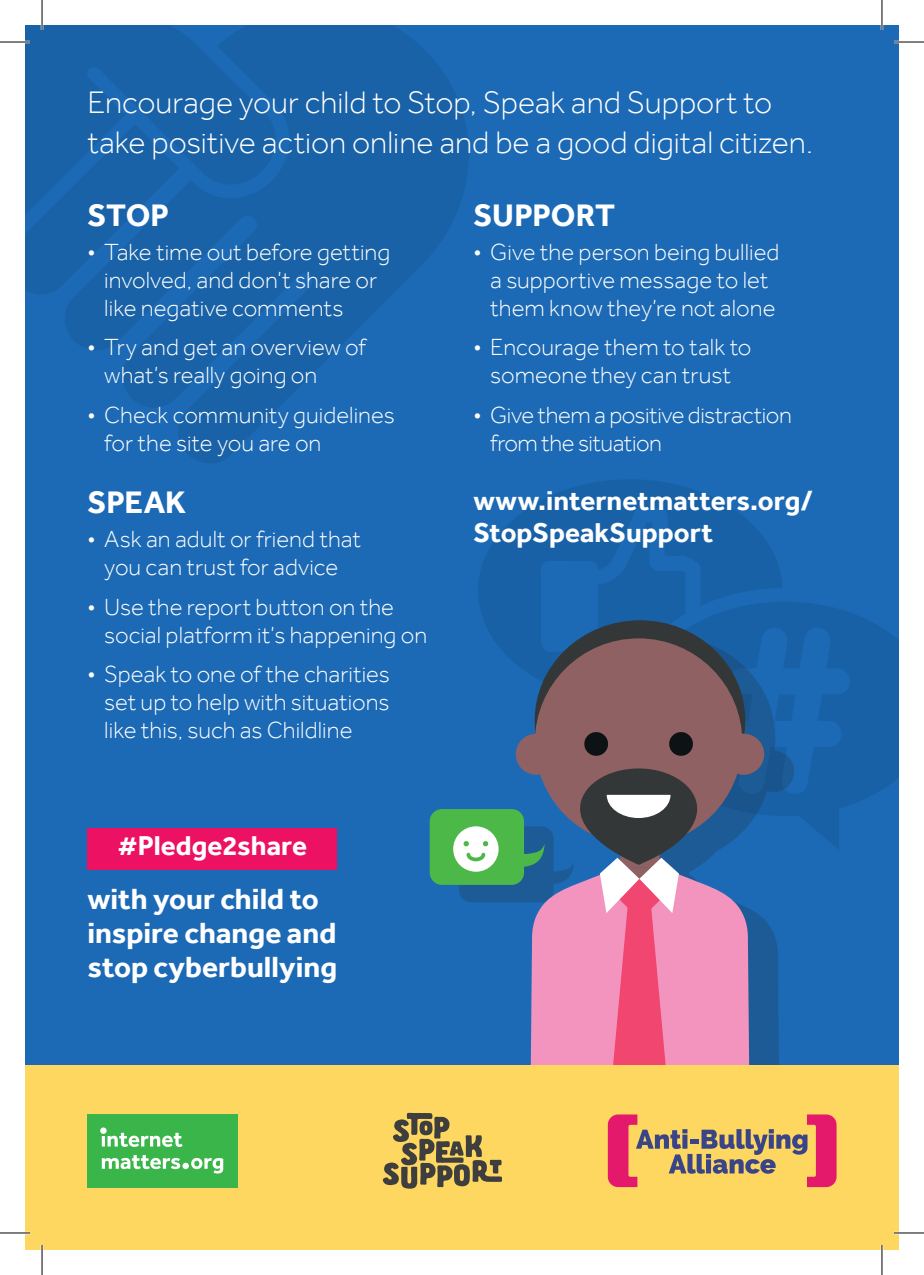
<style>
.page{position:relative;width:924px;height:1275px;background:#fff}
.page>*{position:absolute;margin:0;border:0;box-sizing:border-box;transform-origin:0 0}
.t1{font:300 32px/40px "Effra";color:#fff}
.t2{font:700 32px "Effra";letter-spacing:-.005em;color:#fff}
.t3{font:700 30px/34px "Effra";color:#fff}
.t4{font:700 28px/32px "Effra";color:#fff}
.t5{font:300 24px/28px "Effra";color:#fff}
.t6{font:300 24px/28px "Effra";letter-spacing:-.02em;color:#fff}
</style>
<div class="page">
<div style="left:25px;top:25px;width:873px;height:1050px;background:#1c6ab5"></div>
<svg style="left:25px;top:266px;width:39px;height:28px"></svg>
<svg style="left:25px;top:25px;width:39px;height:241px;fill:#1962a7"></svg>
<svg style="left:64px;top:25px;width:404px;height:438px;fill:#1962a7"></svg>
<svg style="left:782px;top:602px;width:116px;height:247px;fill:#1961a7"></svg>
<svg style="left:793px;top:694px;width:2px;height:27px"></svg>
<svg style="left:478px;top:479px;width:304px;height:158px;fill:#1961a7"></svg>
<svg style="left:597px;top:522px;width:89px;height:108px"></svg>
<div style="left:459px;top:637px;width:334px;height:482px;background:#231f20;opacity:.2"></div>
<div style="left:534px;top:620px;width:211px;height:201px;background:#343737;border-radius:50%"></div>
<div style="left:534px;top:638px;width:208px;height:207px;background:#906163;border-radius:50%"></div>
<svg style="left:530px;top:869px;width:219px;height:196px;background:#d28dbc"></svg>
<svg style="left:584px;top:732px;width:24px;height:24px"></svg>
<svg style="left:669px;top:732px;width:24px;height:24px"></svg>
<div style="left:515px;top:733px;width:41px;height:41px;background:#906163;border-radius:50%"></div>
<div style="left:722px;top:733px;width:41px;height:41px;background:#906163;border-radius:50%"></div>
<svg style="left:579px;top:768px;width:117px;height:297px;background:#ba7795"></svg>
<svg style="left:429px;top:809px;width:115px;height:76px;background:#62b476"></svg>
<div style="left:87px;top:828px;width:250px;height:41px;background:#ec1163"></div>
<div style="left:25px;top:1065px;width:873px;height:185px;background:#fed761"></div>
<div style="left:87px;top:1113px;width:151px;height:74px;background:#3ab54a"></div>
<svg style="left:100px;top:1127px;width:123px;height:46px"></svg>
<svg style="left:382px;top:1112px;width:120px;height:76px"></svg>
<svg style="left:607px;top:1114px;width:229px;height:73px"></svg>
<hr style="left:0;top:41px;width:30px;height:2px;background:#fff">
<hr style="left:893px;top:41px;width:30px;height:2px;background:#fff">
<hr style="left:0;top:1231px;width:30px;height:3px;background:#fff">
<hr style="left:893px;top:1231px;width:30px;height:3px;background:#fff">
<hr style="left:41px;top:0;width:2px;height:30px;background:#fff">
<hr style="left:41px;top:1245px;width:2px;height:30px;background:#fff">
<hr style="left:880px;top:0;width:2px;height:30px;background:#fff">
<hr style="left:880px;top:1245px;width:2px;height:30px;background:#fff">
<hr style="left:0;top:42px;width:30px;height:1px;background:#000">
<hr style="left:893px;top:42px;width:30px;height:1px;background:#000">
<hr style="left:0;top:1232px;width:30px;height:1px;background:#000">
<hr style="left:893px;top:1232px;width:30px;height:1px;background:#000">
<hr style="left:42px;top:0;width:1px;height:30px;background:#000">
<hr style="left:42px;top:1245px;width:1px;height:30px;background:#000">
<hr style="left:881px;top:0;width:1px;height:30px;background:#000">
<hr style="left:881px;top:1245px;width:1px;height:30px;background:#000">
<h1 class="t1" style="left:87px;top:82px;width:726px">Encourage your child to Stop, Speak and Support to take positive action online and be a good digital citizen.</h1>
<h1 class="t2" style="left:87px;top:196px;width:83px">STOP</h1>
<p class="t5" style="left:104px;top:238px;width:287px;text-indent:-17px">• Take time out before getting involved, and don’t share or like negative comments</p>
<p class="t5" style="left:104px;top:333px;width:263px;text-indent:-17px">• Try and get an overview of what’s really going on</p>
<p class="t5" style="left:104px;top:401px;width:292px;text-indent:-17px">• Check community guidelines for the site you are on</p>
<h1 class="t2" style="left:87px;top:483px;width:100px">SPEAK</h1>
<p class="t5" style="left:87px;top:525px;width:275px;text-align:center">• Ask an adult or friend that you can trust for advice</p>
<p class="t5" style="left:104px;top:592px;width:324px;text-indent:-17px">• Use the report button on the social platform it’s happening on</p>
<p class="t5" style="left:104px;top:660px;width:287px;text-align:justify;text-indent:-17px">• Speak to one of the charities set up to help with situations like this, such as Childline</p>
<p class="t4" style="left:117px;top:829px;width:191px">#Pledge2share</p>
<p class="t3" style="left:87px;top:881px;width:251px">with your child to inspire change and stop cyberbullying</p>
<h1 class="t2" style="left:473px;top:196px;width:143px">SUPPORT</h1>
<p class="t5" style="left:473px;top:238px;width:307px;text-align:center">• Give the person being bullied a supportive message to let them know they’re not alone</p>
<p class="t5" style="left:473px;top:333px;width:279px;text-align:center">• Encourage them to talk to someone they can trust</p>
<p class="t6" style="left:490px;top:401px;width:303px;text-indent:-17px">• Give them a positive distraction from the situation</p>
<p class="t4" style="left:473px;top:484px;width:341px">www.internetmatters.org/<br>StopSpeakSupport</p>
</div>
